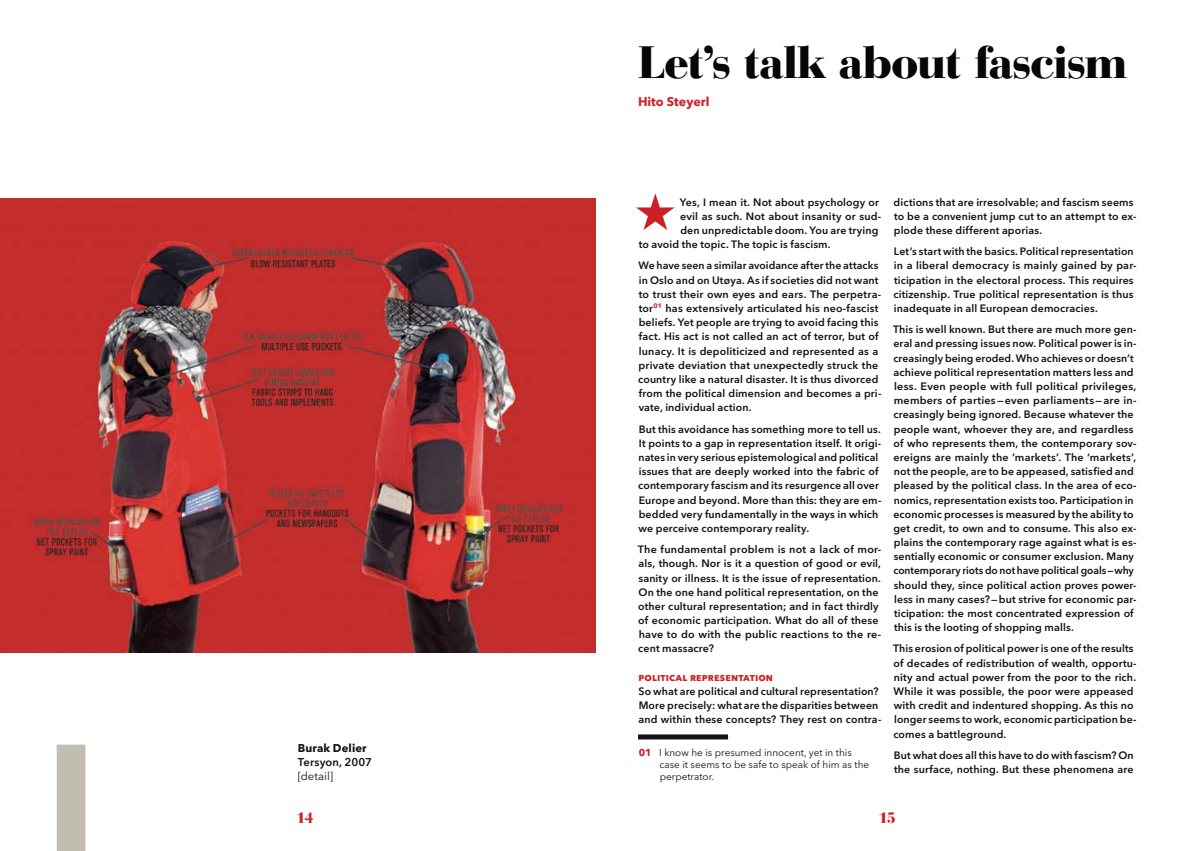
<style>
.page{position:relative;width:1191px;height:851px;background:#fff}
.page>*{position:absolute;margin:0;border:0;box-sizing:border-box;transform-origin:0 0}
.t1{font:900 45px "Bauer Bodoni";letter-spacing:-.035em;color:#060706}
.t2{font:900 15px "Bauer Bodoni";color:#cc2027}
.t3{font:700 12.5px "Avenir Next LT Pro";color:#cc2027}
.t4{font:600 11.25px "Avenir Next LT Pro";color:#121212}
.t5{font:700 11.25px "Avenir Next LT Pro";color:#121212}
.t6{font:11.25px "Avenir Next LT Pro";letter-spacing:.005em;color:#121212}
.t7{font:600 10.62px/14.1px "Avenir Next LT Pro";letter-spacing:.01em;color:#121212}
.t8{font:700 10.62px "Avenir Next LT Pro";letter-spacing:.01em;color:#cc2027}
.t9{font:10px/12px "Avenir Next LT Pro";color:#121212}
.s1{font-weight:700;color:#cc2027}
</style>
<div class="page">
<img style="left:0;top:198px;width:595px;height:454px">
<div style="left:638px;top:734px;width:90px;height:5px;background:#121212"></div>
<div style="left:57px;top:744px;width:28px;height:106px;background:#c2bdb1"></div>
<p class="t5" style="left:298px;top:740px;width:70px">Burak Delier</p>
<p class="t4" style="left:298px;top:755px;width:76px">Tersyon, 2007</p>
<p class="t6" style="left:298px;top:769px;width:37px">[detail]</p>
<h1 class="t1" style="left:638px;top:35px;width:491px">Let’s talk about fascism</h1>
<p class="t3" style="left:638px;top:94px;width:73px">Hito Steyerl</p>
<p class="t7" style="left:680px;top:195px;width:200px">Yes, I mean it. Not about psychology or</p>
<p class="t7" style="left:680px;top:209px;width:203px">evil as such. Not about insanity or sud-</p>
<p class="t7" style="left:680px;top:223px;width:199px">den unpredictable doom. You are trying</p>
<p class="t7" style="left:639px;top:237px;width:193px">to avoid the topic. The topic is fascism.</p>
<p class="t7" style="left:638px;top:258px;width:245px">We have seen a similar avoidance after the attacks in Oslo and on Utøya. As if societies did not want to trust their own eyes and ears. The perpetra&shy;tor<sup>01</sup> has extensively articulated his neo-fascist beliefs. Yet people are trying to avoid facing this fact. His act is not called an act of terror, but of lunacy. It is depoliticized and represented as a private deviation that unexpectedly struck the country like a natural disaster. It is thus divorced from the political dimension and becomes a pri&shy;vate, individual action.</p>
<p class="t7" style="left:638px;top:421px;width:245px">But this avoidance has something more to tell us.<br>It points to a gap in representation itself. It origi&shy;nates in very serious epistemological and political issues that are deeply worked into the fabric of contemporary fascism and its resurgence all over Europe and beyond. More than this: they are em&shy;bedded very fundamentally in the ways in which we perceive contemporary reality.</p>
<p class="t7" style="left:638px;top:542px;width:245px">The fundamental problem is not a lack of mor&shy;als, though. Nor is it a question of good or evil, sanity or illness. It is the issue of representation.<br>On the one hand political representation, on the other cultural representation; and in fact thirdly of economic participation. What do all of these have to do with the public reactions to the re&shy;cent massacre?</p>
<p class="t8" style="left:638px;top:670px;width:136px">Political representation</p>
<p class="t7" style="left:638px;top:684px;width:244px">So what are political and cultural representation?<br>More precisely: what are the disparities between and within these concepts? They rest on contra-</p>
<p class="t9" style="left:659px;top:746px;width:211px;text-indent:-21px"><span class="s1">01</span> I know he is presumed innocent, yet in this case it seems to be safe to speak of him as the perpetrator.</p>
<p class="t7" style="left:893px;top:195px;width:244px">dictions that are irresolvable; and fascism seems to be a convenient jump cut to an attempt to ex&shy;plode these different aporias.</p>
<p class="t7" style="left:893px;top:244px;width:245px">Let’s start with the basics. Political representation in a liberal democracy is mainly gained by par&shy;ticipation in the electoral process. This requires citizenship. True political representation is thus inadequate in all European democracies.</p>
<p class="t7" style="left:893px;top:322px;width:245px">This is well known. But there are much more gen&shy;eral and pressing issues now. Political power is in&shy;creasingly being eroded. Who achieves or doesn’t achieve political representation matters less and less. Even people with full political privileges, members of parties—even parliaments—are in&shy;creasingly being ignored. Because whatever the people want, whoever they are, and regardless of who represents them, the contemporary sov&shy;ereigns are mainly the ‘markets’. The ‘markets’, not the people, are to be appeased, satisfied and pleased by the political class. In the area of eco&shy;nomics, representation exists too. Participation in economic processes is measured by the ability to get credit, to own and to consume. This also ex&shy;plains the contemporary rage against what is es&shy;sentially economic or consumer exclusion. Many contemporary riots do not have political goals—why should they, since political action proves power&shy;less in many cases?—but strive for economic par&shy;ticipation: the most concentrated expression of this is the looting of shopping malls.</p>
<p class="t7" style="left:893px;top:641px;width:245px">This erosion of political power is one of the results of decades of redistribution of wealth, opportu&shy;nity and actual power from the poor to the rich.<br>While it was possible, the poor were appeased with credit and indentured shopping. As this no longer seems to work, economic participation be&shy;comes a battleground.</p>
<p class="t7" style="left:894px;top:747px;width:241px">But what does all this have to do with fascism? On the surface, nothing. But these phenomena are</p>
<h2 class="t2" style="left:296px;top:808px;width:19px">14</h2>
<h2 class="t2" style="left:878px;top:808px;width:19px">15</h2>
</div>
